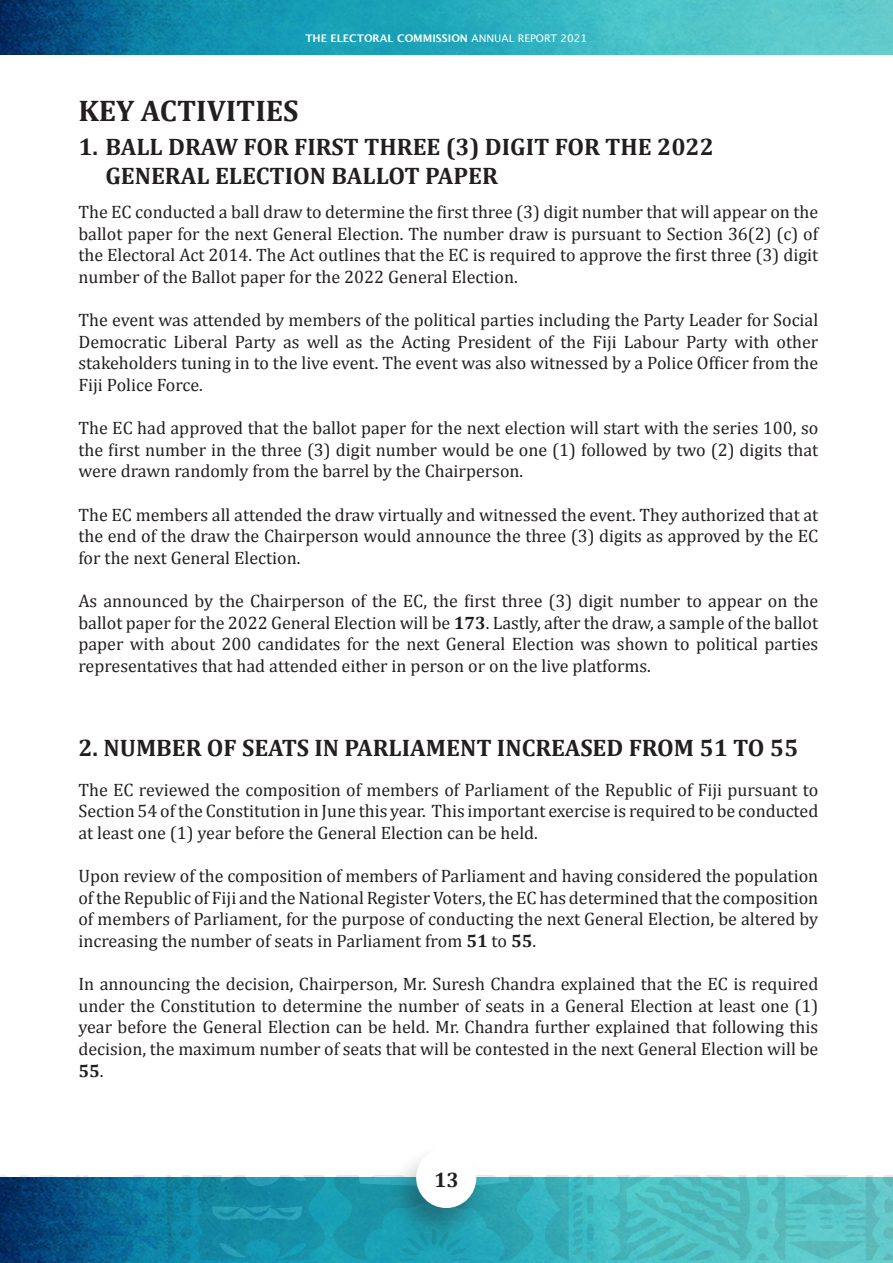
<style>
.page{position:relative;width:893px;height:1263px;background:#fff}
.page>*{position:absolute;margin:0;border:0;box-sizing:border-box;transform-origin:0 0}
.t1{font:700 30px "Cambria";color:#231f20}
.t2{font:700 24px/28.8px "Cambria";color:#231f20}
.t3{font:700 21px "Cambria";color:#231f20}
.t4{font:18px/21.6px "Cambria";color:#231f20;text-align:justify}
.t5{font:700 10.5px "Lucida Grande";color:#fff}
.s1{font-weight:400}
.s2{font-weight:700}
</style>
<div class="page">
<img style="left:0;top:0;width:893px;height:54px">
<img style="left:0;top:1178px;width:893px;height:85px">
<svg style="left:606px;top:1176px;width:287px;height:85px"></svg>
<svg style="left:72px;top:1176px;width:19px;height:74px"></svg>
<svg style="left:0;top:1176px;width:65px;height:85px"></svg>
<svg style="left:106px;top:1176px;width:492px;height:85px"></svg>
<div style="left:385px;top:1144px;width:105px;height:106px;background:#231f20;opacity:.38"></div>
<div style="left:416px;top:1148px;width:60px;height:60px;background:#fff;border-radius:50%"></div>
<p class="t5" style="left:305px;top:30px;width:283px">THE ELECTORAL COMMISSION <span class="s1">ANNUAL REPORT 2021</span></p>
<p class="t1" style="left:78px;top:90px;width:222px">KEY ACTIVITIES</p>
<p class="t2" style="left:105px;top:131px;width:610px;text-indent:-27px">1. BALL DRAW FOR FIRST THREE (3) DIGIT FOR THE 2022<br>GENERAL ELECTION BALLOT PAPER</p>
<p class="t4" style="left:78px;top:201px;width:741px">The EC conducted a ball draw to determine the first three (3) digit number that will appear on the ballot paper for the next General Election. The number draw is pursuant to Section 36(2) (c) of the Electoral Act 2014. The Act outlines that the EC is required to approve the first three (3) digit number of the Ballot paper for the 2022 General Election.</p>
<p class="t4" style="left:78px;top:309px;width:741px">The event was attended by members of the political parties including the Party Leader for Social Democratic Liberal Party as well as the Acting President of the Fiji Labour Party with other stakeholders tuning in to the live event. The event was also witnessed by a Police Officer from the Fiji Police Force.</p>
<p class="t4" style="left:78px;top:417px;width:741px">The EC had approved that the ballot paper for the next election will start with the series 100, so the first number in the three (3) digit number would be one (1) followed by two (2) digits that were drawn randomly from the barrel by the Chairperson.</p>
<p class="t4" style="left:78px;top:504px;width:741px">The EC members all attended the draw virtually and witnessed the event. They authorized that at the end of the draw the Chairperson would announce the three (3) digits as approved by the EC for the next General Election.</p>
<p class="t4" style="left:78px;top:590px;width:741px">As announced by the Chairperson of the EC, the first three (3) digit number to appear on the ballot paper for the 2022 General Election will be <span class="s2">173</span>. Lastly, after the draw, a sample of the ballot paper with about 200 candidates for the next General Election was shown to political parties representatives that had attended either in person or on the live platforms.</p>
<p class="t2" style="left:78px;top:732px;width:721px">2. NUMBER OF SEATS IN PARLIAMENT INCREASED FROM 51 TO 55</p>
<p class="t4" style="left:78px;top:779px;width:741px">The EC reviewed the composition of members of Parliament of the Republic of Fiji pursuant to Section 54 of the Constitution in June this year. This important exercise is required to be conducted at least one (1) year before the General Election can be held.</p>
<p class="t4" style="left:78px;top:865px;width:741px">Upon review of the composition of members of Parliament and having considered the population of the Republic of Fiji and the National Register Voters, the EC has determined that the composition of members of Parliament, for the purpose of conducting the next General Election, be altered by increasing the number of seats in Parliament from <span class="s2">51</span> to <span class="s2">55</span>.</p>
<p class="t4" style="left:78px;top:973px;width:741px">In announcing the decision, Chairperson, Mr. Suresh Chandra explained that the EC is required under the Constitution to determine the number of seats in a General Election at least one (1) year before the General Election can be held. Mr. Chandra further explained that following this decision, the maximum number of seats that will be contested in the next General Election will be <span class="s2">55</span>.</p>
<p class="t3" style="left:434px;top:1165px;width:26px">13</p>
</div>
